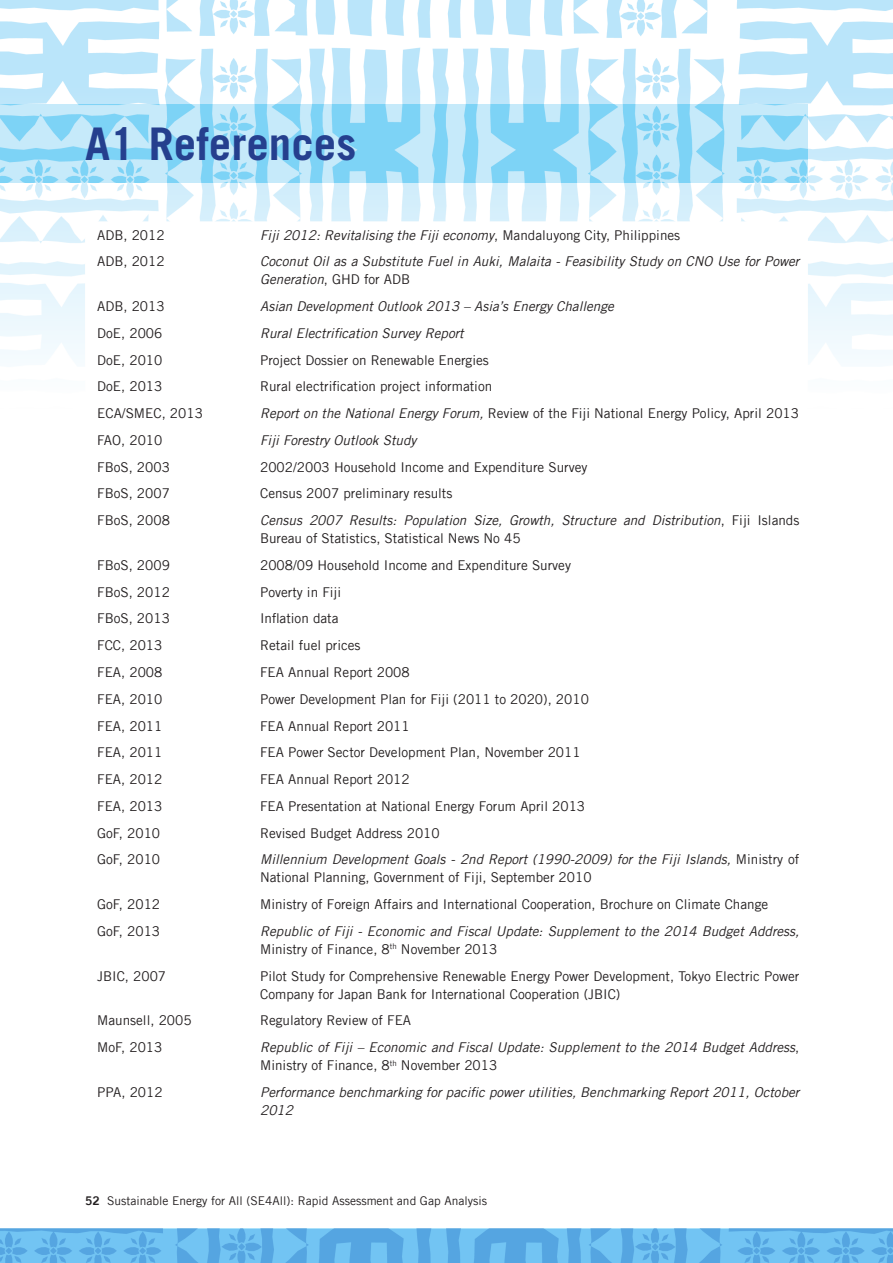
<style>
.page{position:relative;width:893px;height:1263px;background:#fff}
.page>*{position:absolute;margin:0;border:0;box-sizing:border-box;transform-origin:0 0}
.t1{font:700 45px "Trade Gothic LT Std";color:#253f8e}
.t2{font:13.5px/18px "Trade Gothic LT";color:#231f20}
.t3{font:italic 13.5px/18px "Trade Gothic LT";color:#231f20}
.t4{font:12px "Trade Gothic LT";color:#231f20}
.s1{font-style:normal}
.s2{font-style:italic}
.s3{font-family:"Trade Gothic LT Bold Two"}
</style>
<div class="page">
<img style="left:0;top:1229px;width:893px;height:34px">
<img style="left:0;top:0;width:893px;height:359px">
<img style="left:0;top:104px;width:808px;height:79px">
<svg style="left:85px;top:221px;width:723px;height:138px"></svg>
<h1 class="t1" style="left:85px;top:116px;width:273px">A1 References</h1>
<p class="t2" style="left:97px;top:226px;width:69px">ADB, 2012</p>
<p class="t3" style="left:260px;top:226px;width:422px">Fiji 2012: Revitalising the Fiji economy<span class="s1">, Mandaluyong City, Philippines</span></p>
<p class="t2" style="left:97px;top:252px;width:69px">ADB, 2012</p>
<p class="t3" style="left:260px;top:252px;width:541px">Coconut Oil as a Substitute Fuel in Auki, Malaita - Feasibility Study on CNO Use for Power<br>Generation<span class="s1">, GHD for ADB</span></p>
<p class="t2" style="left:97px;top:297px;width:69px">ADB, 2013</p>
<p class="t3" style="left:260px;top:297px;width:355px">Asian Development Outlook 2013 – Asia’s Energy Challenge</p>
<p class="t2" style="left:97px;top:324px;width:67px">DoE, 2006</p>
<p class="t3" style="left:260px;top:324px;width:205px">Rural Electrification Survey Report</p>
<p class="t2" style="left:97px;top:351px;width:67px">DoE, 2010</p>
<p class="t2" style="left:260px;top:351px;width:230px">Project Dossier on Renewable Energies</p>
<p class="t2" style="left:97px;top:377px;width:67px">DoE, 2013</p>
<p class="t2" style="left:260px;top:377px;width:234px">Rural electrification project information</p>
<p class="t2" style="left:97px;top:404px;width:107px">ECA/SMEC, 2013</p>
<p class="t2" style="left:260px;top:404px;width:540px"><span class="s2">Report on the National Energy Forum,</span> Review of the Fiji National Energy Policy, April 2013</p>
<p class="t2" style="left:97px;top:431px;width:67px">FAO, 2010</p>
<p class="t3" style="left:260px;top:431px;width:158px">Fiji Forestry Outlook Study</p>
<p class="t2" style="left:97px;top:458px;width:74px">FBoS, 2003</p>
<p class="t2" style="left:260px;top:458px;width:329px">2002/2003 Household Income and Expenditure Survey</p>
<p class="t2" style="left:97px;top:484px;width:74px">FBoS, 2007</p>
<p class="t2" style="left:260px;top:484px;width:194px">Census 2007 preliminary results</p>
<p class="t2" style="left:97px;top:511px;width:74px">FBoS, 2008</p>
<p class="t3" style="left:260px;top:511px;width:541px">Census 2007 Results: Population Size, Growth, Structure and Distribution<span class="s1">, Fiji Islands<br>Bureau of Statistics, Statistical News No 45</span></p>
<p class="t2" style="left:97px;top:556px;width:74px">FBoS, 2009</p>
<p class="t2" style="left:260px;top:556px;width:312px">2008/09 Household Income and Expenditure Survey</p>
<p class="t2" style="left:97px;top:583px;width:74px">FBoS, 2012</p>
<p class="t2" style="left:260px;top:583px;width:82px">Poverty in Fiji</p>
<p class="t2" style="left:97px;top:609px;width:74px">FBoS, 2013</p>
<p class="t2" style="left:260px;top:609px;width:80px">Inflation data</p>
<p class="t2" style="left:97px;top:636px;width:67px">FCC, 2013</p>
<p class="t2" style="left:260px;top:636px;width:102px">Retail fuel prices</p>
<p class="t2" style="left:97px;top:663px;width:67px">FEA, 2008</p>
<p class="t2" style="left:260px;top:663px;width:151px">FEA Annual Report 2008</p>
<p class="t2" style="left:97px;top:690px;width:67px">FEA, 2010</p>
<p class="t2" style="left:260px;top:690px;width:330px">Power Development Plan for Fiji (2011 to 2020), 2010</p>
<p class="t2" style="left:97px;top:716px;width:67px">FEA, 2011</p>
<p class="t2" style="left:260px;top:716px;width:151px">FEA Annual Report 2011</p>
<p class="t2" style="left:97px;top:743px;width:67px">FEA, 2011</p>
<p class="t2" style="left:260px;top:743px;width:322px">FEA Power Sector Development Plan, November 2011</p>
<p class="t2" style="left:97px;top:770px;width:67px">FEA, 2012</p>
<p class="t2" style="left:260px;top:770px;width:151px">FEA Annual Report 2012</p>
<p class="t2" style="left:97px;top:797px;width:67px">FEA, 2013</p>
<p class="t2" style="left:260px;top:797px;width:327px">FEA Presentation at National Energy Forum April 2013</p>
<p class="t2" style="left:97px;top:823px;width:64px">GoF, 2010</p>
<p class="t2" style="left:260px;top:823px;width:181px">Revised Budget Address 2010</p>
<p class="t2" style="left:97px;top:850px;width:64px">GoF, 2010</p>
<p class="t3" style="left:260px;top:850px;width:541px">Millennium Development Goals - 2nd Report (1990-2009) for the Fiji Islands, <span class="s1">Ministry of<br>National Planning, Government of Fiji, September 2010</span></p>
<p class="t2" style="left:97px;top:895px;width:64px">GoF, 2012</p>
<p class="t2" style="left:260px;top:895px;width:510px">Ministry of Foreign Affairs and International Cooperation, Brochure on Climate Change</p>
<p class="t2" style="left:97px;top:922px;width:64px">GoF, 2013</p>
<p class="t3" style="left:260px;top:922px;width:541px">Republic of Fiji - Economic and Fiscal Update: Supplement to the 2014 Budget Address,<br><span class="s1">Ministry of Finance, 8</span><sup>th</sup> <span class="s1">November 2013</span></p>
<p class="t2" style="left:97px;top:966px;width:70px">JBIC, 2007</p>
<p class="t2" style="left:260px;top:966px;width:541px">Pilot Study for Comprehensive Renewable Energy Power Development, Tokyo Electric Power<br>Company for Japan Bank for International Cooperation (JBIC)</p>
<p class="t2" style="left:97px;top:1011px;width:96px">Maunsell, 2005</p>
<p class="t2" style="left:260px;top:1011px;width:153px">Regulatory Review of FEA</p>
<p class="t2" style="left:97px;top:1038px;width:67px">MoF, 2013</p>
<p class="t3" style="left:260px;top:1038px;width:541px">Republic of Fiji – Economic and Fiscal Update: Supplement to the 2014 Budget Address<span class="s1">,<br>Ministry of Finance, 8</span><sup>th</sup> <span class="s1">November 2013</span></p>
<p class="t2" style="left:97px;top:1083px;width:67px">PPA, 2012</p>
<p class="t3" style="left:260px;top:1083px;width:541px">Performance benchmarking for pacific power utilities, Benchmarking Report 2011, October<br>2012</p>
<p class="t4" style="left:85px;top:1193px;width:403px"><span class="s3">52</span> Sustainable Energy for All (SE4All): Rapid Assessment and Gap Analysis</p>
</div>
